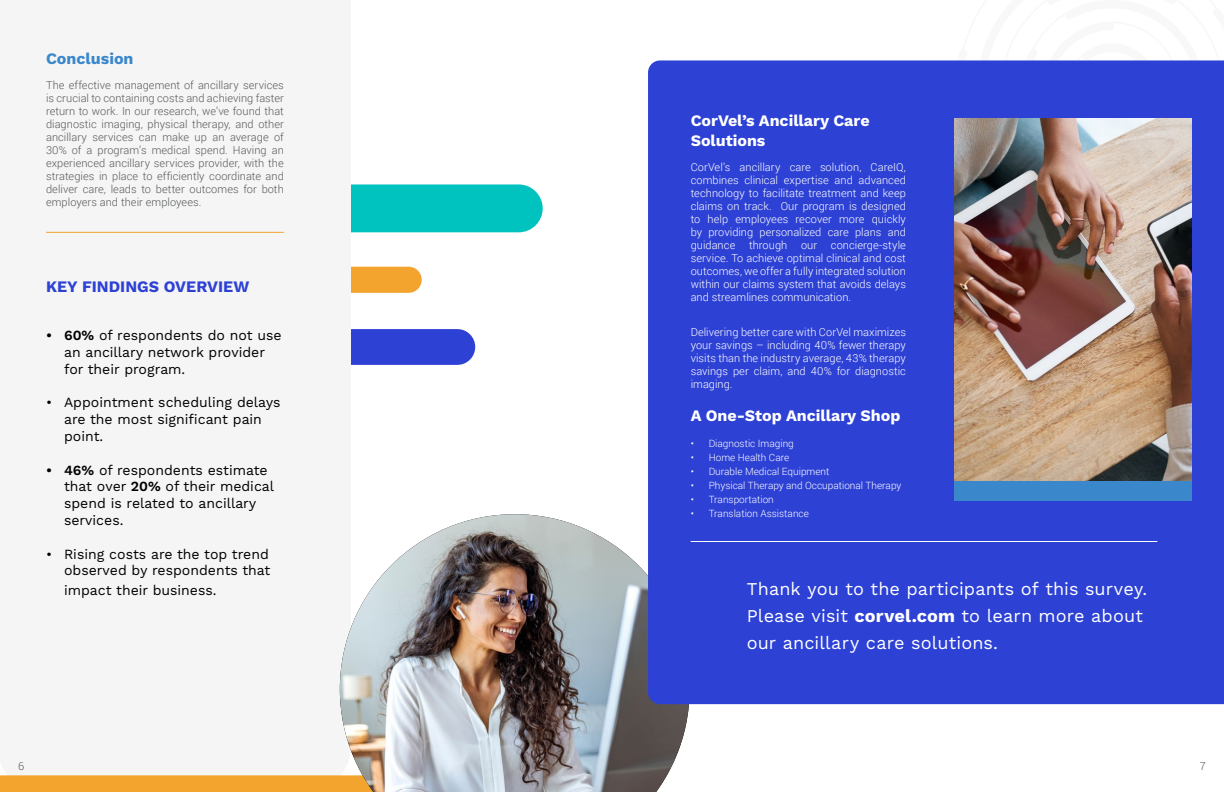
<style>
.page{position:relative;width:1224px;height:792px;background:#fff}
.page>*{position:absolute;margin:0;border:0;box-sizing:border-box;transform-origin:0 0}
.t1{font:18px/26.8px "Work Sans";letter-spacing:.005em;color:#fff}
.t2{font:700 16px/19.2px "Work Sans";color:#fff}
.t3{font:700 16px "Work Sans";color:#2d41d5}
.t4{font:700 16px "Work Sans";color:#3b87cc}
.t5{font:14px/16.8px "Work Sans";color:#000}
.t6{font:300 11px/13px "Roboto";letter-spacing:.005em;color:#fff;text-align:justify}
.t7{font:300 11px/13px "Roboto";letter-spacing:.005em;color:#58595b;text-align:justify}
.t8{font:300 10px "Roboto";color:#fff}
.s1{font-weight:600}
.s2{font-weight:700}
</style>
<div class="page">
<div style="left:278px;top:329px;width:197px;height:36px;background:#2d41d5;border-radius:18px"></div>
<div style="left:269px;top:267px;width:153px;height:26px;background:#f3a42e;border-radius:13px"></div>
<div style="left:262px;top:184px;width:281px;height:48px;background:#00c2bf;border-radius:24px"></div>
<div style="left:46px;top:184px;width:305px;height:513px;background:#f5f5f5"></div>
<div style="left:0;top:775px;width:340px;height:17px;background:#f3a42e"></div>
<img style="left:340px;top:514px;width:350px;height:278px">
<hr style="left:46px;top:232px;width:238px;height:1px;background:#f3a42e">
<div style="left:648px;top:60px;width:576px;height:644px;background:#2d41d5"></div>
<hr style="left:691px;top:541px;width:466px;height:1px;background:#fff">
<div style="left:954px;top:118px;width:238px;height:383px;background:#3b87cc"></div>
<img style="left:954px;top:118px;width:238px;height:363px">
<h2 class="t4" style="left:46px;top:50px;width:89px">Conclusion</h2>
<p class="t7" style="left:46px;top:79px;width:239px">The effective management of ancillary services is crucial to containing costs and achieving faster return to work. In our research, we’ve found that diagnostic imaging, physical therapy, and other ancillary services can make up an average of 30% of a program’s medical spend. Having an experienced ancillary services provider, with the strategies in place to efficiently coordinate and deliver care, leads to better outcomes for both employers and their employees.</p>
<h2 class="t3" style="left:46px;top:277px;width:205px">KEY FINDINGS OVERVIEW</h2>
<p class="t5" style="left:64px;top:328px;width:219px;text-indent:-18px"><span class="s1">• 60%</span> of respondents do not use an ancillary network provider for their program.</p>
<p class="t5" style="left:64px;top:395px;width:218px;text-indent:-18px">• Appointment scheduling delays are the most significant pain point.</p>
<p class="t5" style="left:64px;top:462px;width:212px;text-indent:-18px"><span class="s1">• 46%</span> of respondents estimate that over <span class="s1">20%</span> of their medical spend is related to ancillary services.</p>
<p class="t5" style="left:46px;top:546px;width:226px;text-align:right">• Rising costs are the top trend observed by respondents that</p>
<p class="t5" style="left:64px;top:582px;width:154px">impact their business.</p>
<p class="t7" style="left:18px;top:760px;width:8px">6</p>
<h2 class="t2" style="left:691px;top:112px;width:180px">CorVel’s Ancillary Care<br>Solutions</h2>
<p class="t6" style="left:691px;top:160px;width:217px">CorVel’s ancillary care solution, CareIQ, combines clinical expertise and advanced technology to facilitate treatment and keep claims on track. Our program is designed to help employees recover more quickly by providing personalized care plans and guidance through our concierge-style service. To achieve optimal clinical and cost outcomes, we offer a fully integrated solution within our claims system that avoids delays and streamlines communication.</p>
<p class="t6" style="left:691px;top:325px;width:217px">Delivering better care with CorVel maximizes your savings – including 40% fewer therapy visits than the industry average, 43% therapy savings per claim, and 40% for diagnostic imaging.</p>
<h2 class="t2" style="left:691px;top:407px;width:211px">A One-Stop Ancillary Shop</h2>
<p class="t8" style="left:691px;top:437px;width:105px">• Diagnostic Imaging</p>
<p class="t8" style="left:691px;top:451px;width:100px">• Home Health Care</p>
<p class="t8" style="left:691px;top:465px;width:140px">• Durable Medical Equipment</p>
<p class="t8" style="left:691px;top:479px;width:212px">• Physical Therapy and Occupational Therapy</p>
<p class="t8" style="left:691px;top:493px;width:85px">• Transportation</p>
<p class="t8" style="left:691px;top:507px;width:120px">• Translation Assistance</p>
<h1 class="t1" style="left:747px;top:577px;width:402px">Thank you to the participants of this survey.<br>Please visit <span class="s2">corvel.com</span> to learn more about our ancillary care solutions.</h1>
<p class="t7" style="left:1200px;top:760px;width:8px">7</p>
</div>
